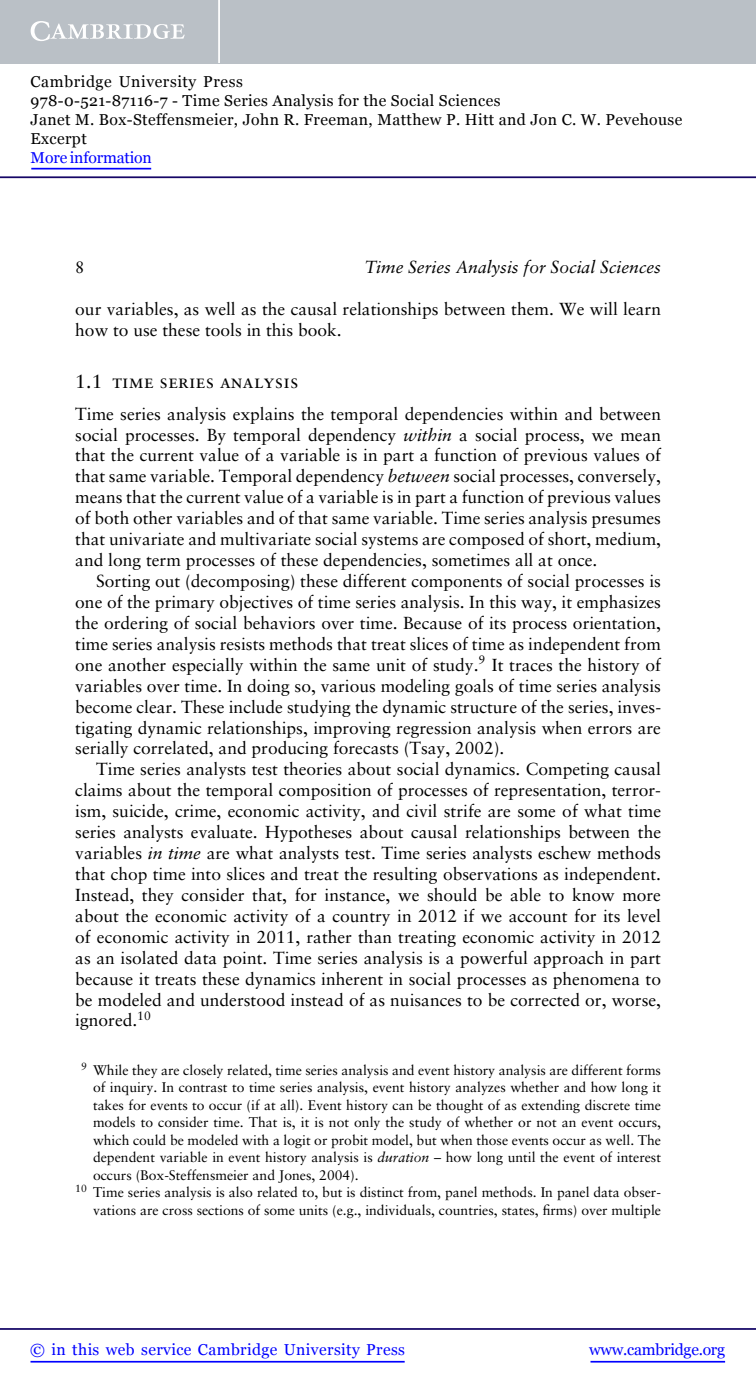
<style>
.page{position:relative;width:756px;height:1388px;background:#fff}
.page>*{position:absolute;margin:0;border:0;box-sizing:border-box;transform-origin:0 0}
.t1{font:19.25px "Sabon Roman SC";letter-spacing:.015em;color:#000}
.t2{font:17.5px/21px "Sabon";color:#000;text-align:justify}
.t3{font:italic 17.5px "Sabon";color:#000}
.t4{font:16.62px "Sabon";color:#000}
.t5{font:15.75px/18.9px "Georgia";letter-spacing:.025em;color:#000}
.t6{font:15.75px "Georgia";letter-spacing:.025em;color:#00f}
.t7{font:15.75px "Georgia";letter-spacing:-.015em;color:#00f}
.t8{font:15.75px "Georgia";letter-spacing:-.01em;color:#00f}
.t9{font:14px "Sabon";color:#000}
.s1{font-family:"Sabon"}
.s2{font-style:italic}
</style>
<div class="page">
<hr style="left:591px;top:1361px;width:134px;height:1px;background:#00f">
<hr style="left:0;top:1328px;width:756px;height:2px;background:#150666">
<hr style="left:31px;top:1361px;width:374px;height:1px;background:#00f">
<div style="left:0;top:0;width:756px;height:63px;background:#bac0c6"></div>
<svg style="left:31px;top:21px;width:154px;height:20px"></svg>
<hr style="left:218px;top:0;width:2px;height:63px;background:#fff">
<hr style="left:0;top:176px;width:756px;height:2px;background:#150666">
<hr style="left:31px;top:168px;width:120px;height:1px;background:#00f">
<p class="t5" style="left:31px;top:73px;width:653px">Cambridge University Press<br>978-0-521-87116-7 - Time Series Analysis for the Social Sciences<br>Janet M. Box-Steffensmeier, John R. Freeman, Matthew P. Hitt and Jon C. W. Pevehouse Excerpt</p>
<p class="t8" style="left:31px;top:148px;width:123px">More information</p>
<p class="t4" style="left:75px;top:260px;width:11px">8</p>
<p class="t3" style="left:365px;top:259px;width:298px">Time Series Analysis for Social Sciences</p>
<p class="t2" style="left:75px;top:300px;width:587px">our variables, as well as the causal relationships between them. We will learn how to use these tools in this book.</p>
<p class="t1" style="left:75px;top:373px;width:225px"><span class="s1">1</span>.<span class="s1">1</span> time series analysis</p>
<p class="t2" style="left:75px;top:404px;width:587px">Time series analysis explains the temporal dependencies within and between social processes. By temporal dependency <span class="s2">within</span> a social process, we mean that the current value of a variable is in part a function of previous values of that same variable. Temporal dependency <span class="s2">between</span> social processes, conversely, means that the current value of a variable is in part a function of previous values of both other variables and of that same variable. Time series analysis presumes that univariate and multivariate social systems are composed of short, medium, and long term processes of these dependencies, sometimes all at once.</p>
<p class="t2" style="left:75px;top:572px;width:587px;text-indent:21px">Sorting out (decomposing) these different components of social processes is one of the primary objectives of time series analysis. In this way, it emphasizes the ordering of social behaviors over time. Because of its process orientation, time series analysis resists methods that treat slices of time as independent from one another especially within the same unit of study.<sup>9</sup> It traces the history of variables over time. In doing so, various modeling goals of time series analysis become clear. These include studying the dynamic structure of the series, inves&shy;tigating dynamic relationships, improving regression analysis when errors are serially correlated, and producing forecasts (Tsay, 2002).</p>
<p class="t2" style="left:75px;top:760px;width:587px;text-indent:21px">Time series analysts test theories about social dynamics. Competing causal claims about the temporal composition of processes of representation, terror&shy;ism, suicide, crime, economic activity, and civil strife are some of what time series analysts evaluate. Hypotheses about causal relationships between the variables <span class="s2">in time</span> are what analysts test. Time series analysts eschew methods that chop time into slices and treat the resulting observations as independent.<br>Instead, they consider that, for instance, we should be able to know more about the economic activity of a country in 2012 if we account for its level of economic activity in 2011, rather than treating economic activity in 2012 as an isolated data point. Time series analysis is a powerful approach in part because it treats these dynamics inherent in social processes as phenomena to be modeled and understood instead of as nuisances to be corrected or, worse, ignored.<sup>10</sup></p>
<p class="t9" style="left:81px;top:1064px;width:581px"><sup>9</sup> While they are closely related, time series analysis and event history analysis are different forms</p>
<p class="t9" style="left:93px;top:1082px;width:570px">of inquiry. In contrast to time series analysis, event history analyzes whether and how long it</p>
<p class="t9" style="left:93px;top:1099px;width:570px">takes for events to occur (if at all). Event history can be thought of as extending discrete time</p>
<p class="t9" style="left:93px;top:1116px;width:570px">models to consider time. That is, it is not only the study of whether or not an event occurs,</p>
<p class="t9" style="left:93px;top:1134px;width:570px">which could be modeled with a logit or probit model, but when those events occur as well. The</p>
<p class="t9" style="left:93px;top:1151px;width:570px">dependent variable in event history analysis is <span class="s2">duration</span> – how long until the event of interest</p>
<p class="t9" style="left:93px;top:1169px;width:267px">occurs (Box-Steffensmeier and Jones, 2004).</p>
<p class="t9" style="left:75px;top:1186px;width:587px"><sup>10</sup> Time series analysis is also related to, but is distinct from, panel methods. In panel data obser-</p>
<p class="t9" style="left:93px;top:1204px;width:570px">vations are cross sections of some units (e.g., individuals, countries, states, firms) over multiple</p>
<p class="t6" style="left:30px;top:1339px;width:376px">© in this web service Cambridge University Press</p>
<p class="t7" style="left:589px;top:1339px;width:137px">www.cambridge.org</p>
</div>
